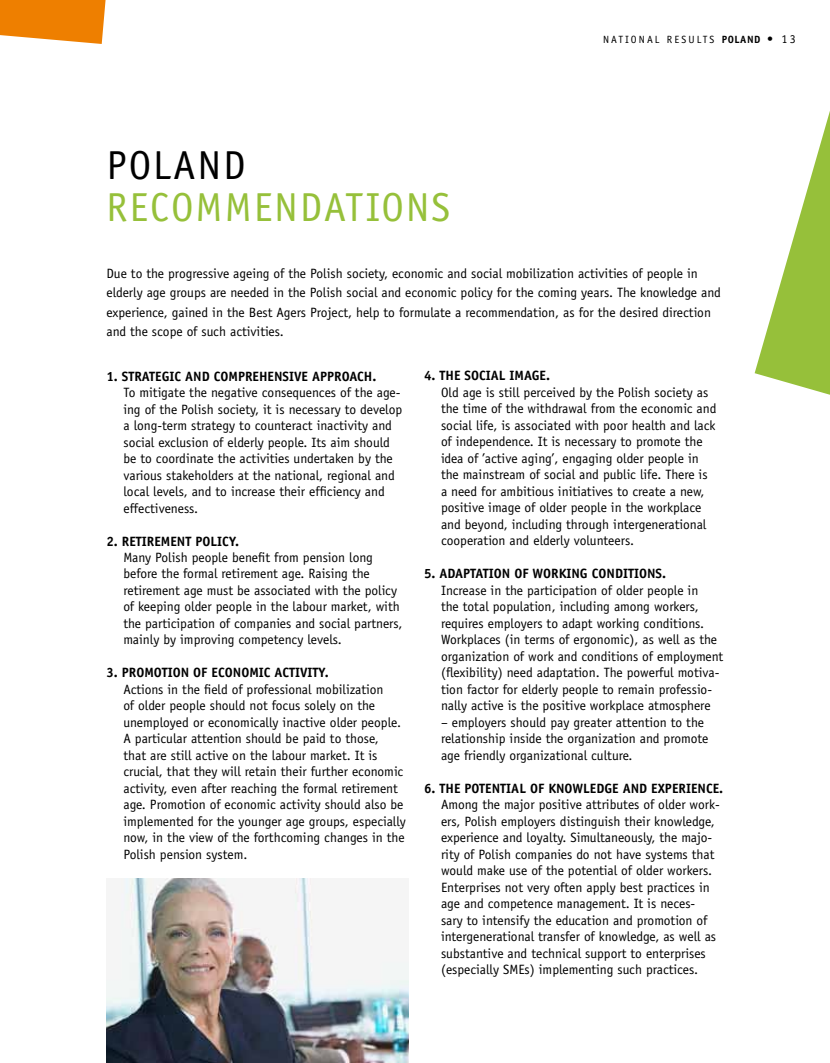
<style>
.page{position:relative;width:830px;height:1063px;background:#fff}
.page>*{position:absolute;margin:0;border:0;box-sizing:border-box;transform-origin:0 0}
.t1{font:40.5px "Officina Sans";letter-spacing:.05em;color:#96c03a}
.t2{font:40.5px "Officina Sans";letter-spacing:.05em;color:#000}
.t3{font:13.5px/16.5px "Officina Sans";color:#000}
.t4{font:700 13.5px "Officina Sans";color:#000}
.t5{font:10.5px "Officina Sans";letter-spacing:.2em;color:#000}
.t6{font:700 10.5px "Officina Sans";letter-spacing:.05em;color:#000}
.s1{font-weight:400}
.s2{font-weight:400;font-size:12px}
</style>
<div class="page">
<svg style="left:0;top:0;width:105px;height:44px;background:#ef8d1c"></svg>
<svg style="left:754px;top:114px;width:75px;height:281px"></svg>
<img style="left:106px;top:878px;width:302px;height:185px">
<h1 class="t2" style="left:106px;top:142px;width:135px">Poland</h1>
<h1 class="t1" style="left:106px;top:184px;width:342px">Recomm endations</h1>
<p class="t5" style="left:602px;top:33px;width:52px">national</p>
<p class="t5" style="left:666px;top:33px;width:23px">resul</p>
<p class="t6" style="left:702px;top:33px;width:94px"><span class="s1">ts</span> POLAND <span class="s2">• 13</span></p>
<p class="t3" style="left:106px;top:264px;width:615px;line-height:19.5px">Due to the progressive ageing of the Polish society, economic and social mobilization activities of people in elderly age groups are needed in the Polish social and economic policy for the coming years. The knowledge and experience, gained in the Best Agers Project, help to formulate a recommendation, as for the desired direction and the scope of such activities.</p>
<p class="t4" style="left:106px;top:368px;width:271px">1. STRATEGIC AND COMPREHENSIVE APPROACH.</p>
<p class="t3" style="left:123px;top:384px;width:280px">To mitigate the negative consequences of the age&shy;ing of the Polish society, it is necessary to develop a long-term strategy to counteract inactivity and social exclusion of elderly people. Its aim should be to coordinate the activities undertaken by the various stakeholders at the national, regional and local levels, and to increase their efficiency and effectiveness.</p>
<p class="t4" style="left:106px;top:532px;width:134px">2. RETIREMENT POLICY.</p>
<p class="t3" style="left:123px;top:549px;width:280px">Many Polish people benefit from pension long before the formal retirement age. Raising the retirement age must be associated with the policy of keeping older people in the labour market, with the participation of companies and social partners, mainly by improving competency levels.</p>
<p class="t4" style="left:106px;top:664px;width:224px">3. PROMOTION OF ECONOMIC ACTIVITY.</p>
<p class="t3" style="left:123px;top:681px;width:284px">Actions in the field of professional mobilization<br>of older people should not focus solely on the unemployed or economically inactive older people.<br>A particular attention should be paid to those,<br>that are still active on the labour market. It is crucial, that they will retain their further economic activity, even after reaching the formal retirement age. Promotion of economic activity should also be implemented for the younger age groups, especially now, in the view of the forthcoming changes in the Polish pension system.</p>
<p class="t4" style="left:424px;top:367px;width:127px">4. THE SOCIAL IMAGE.</p>
<p class="t3" style="left:441px;top:384px;width:277px">Old age is still perceived by the Polish society as the time of the withdrawal from the economic and social life, is associated with poor health and lack of independence. It is necessary to promote the idea of ’active aging’, engaging older people in the mainstream of social and public life. There is a need for ambitious initiatives to create a new, positive image of older people in the workplace and beyond, including through intergenerational cooperation and elderly volunteers.</p>
<p class="t4" style="left:424px;top:565px;width:243px">5. ADAPTATION OF WORKING CONDITIONS.</p>
<p class="t3" style="left:441px;top:582px;width:284px">Increase in the participation of older people in<br>the total population, including among workers, requires employers to adapt working conditions.<br>Workplaces (in terms of ergonomic), as well as the organization of work and conditions of employment (flexibility) need adaptation. The powerful motiva&shy;tion factor for elderly people to remain professio&shy;nally active is the positive workplace atmosphere</p>
<p class="t3" style="left:441px;top:714px;width:269px">– employers should pay greater attention to the relationship inside the organization and promote age friendly organizational culture.</p>
<p class="t4" style="left:424px;top:780px;width:300px">6. THE POTENTIAL OF KNOWLEDGE AND EXPERIENCE.</p>
<p class="t3" style="left:441px;top:797px;width:279px">Among the major positive attributes of older work&shy;ers, Polish employers distinguish their knowledge, experience and loyalty. Simultaneously, the majo&shy;rity of Polish companies do not have systems that would make use of the potential of older workers.<br>Enterprises not very often apply best practices in age and competence management. It is neces&shy;sary to intensify the education and promotion of intergenerational transfer of knowledge, as well as substantive and technical support to enterprises (especially SMEs) implementing such practices.</p>
</div>
